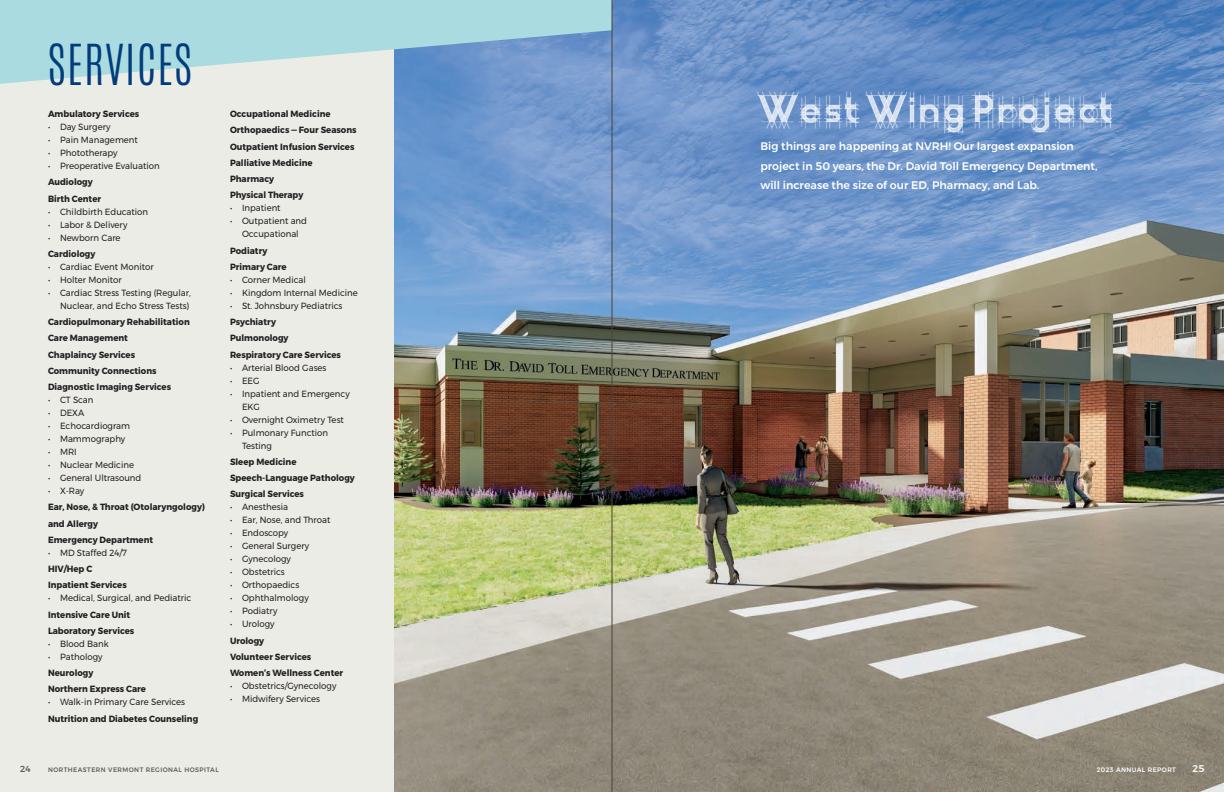
<style>
.page{position:relative;width:1224px;height:792px;background:#fff}
.page>*{position:absolute;margin:0;border:0;box-sizing:border-box;transform-origin:0 0}
.H1-Back_Section{font:100 48px "Antonio";letter-spacing:.02em;color:#013d7d;scale:.96 1}
.Theme_Intro_text{font:500 11px/19.5px "Montserrat";color:#fff}
.Page_Number{font:500 9.8px "Montserrat";color:#fff}
.t1{font:9px/13px "Montserrat";color:#231f20;scale:.95 1}
.Services-1{font:700 9px "Montserrat";color:#231f20;scale:.95 1}
.t2{font:500 8.8px "Montserrat";color:#5f5d57}
.t3{font:500 6.5px "Montserrat";letter-spacing:.07em;color:#5f5d57;scale:.96 1}
.Footer_right{font:500 6.5px "Montserrat";letter-spacing:.07em;color:#fff;scale:.96 1}
</style>
<div class="page">
<img style="left:394px;top:0;width:830px;height:792px">
<div style="left:0;top:0;width:394px;height:792px;background:#ecece7"></div>
<svg style="left:0;top:0;width:612px;height:84px;background:#a7d0dd"></svg>
<img style="left:756px;top:65px;width:355px;height:79px">
<hr style="left:612px;top:0;width:1px;height:792px;background:#4a443c">
<p class="H1-Back_Section" style="left:48px;top:31px;width:152px">SERVICES</p>
<p class="Services-1" style="left:48px;top:107px;width:98px">Ambulatory Services</p>
<p class="t1" style="left:48px;top:120px;width:67px">• Day Surgery</p>
<p class="t1" style="left:48px;top:133px;width:96px">• Pain Management</p>
<p class="t1" style="left:48px;top:146px;width:75px">• Phototherapy</p>
<p class="t1" style="left:48px;top:159px;width:119px">• Preoperative Evaluation</p>
<p class="Services-1" style="left:48px;top:175px;width:49px">Audiology</p>
<p class="Services-1" style="left:48px;top:191px;width:57px">Birth Center</p>
<p class="t1" style="left:48px;top:205px;width:107px">• Childbirth Education</p>
<p class="t1" style="left:48px;top:218px;width:85px">• Labor &amp; Delivery</p>
<p class="t1" style="left:48px;top:231px;width:78px">• Newborn Care</p>
<p class="Services-1" style="left:48px;top:246px;width:51px">Cardiology</p>
<p class="t1" style="left:48px;top:260px;width:113px">• Cardiac Event Monitor</p>
<p class="t1" style="left:48px;top:273px;width:79px">• Holter Monitor</p>
<p class="t1" style="left:48px;top:286px;width:152px;text-align:right">• Cardiac Stress Testing (Regular,<br>Nuclear, and Echo Stress Tests)</p>
<p class="Services-1" style="left:48px;top:315px;width:151px">Cardiopulmonary Rehabilitation</p>
<p class="Services-1" style="left:48px;top:331px;width:86px">Care Management</p>
<p class="Services-1" style="left:48px;top:347px;width:93px">Chaplaincy Services</p>
<p class="Services-1" style="left:48px;top:363px;width:116px">Community Connections</p>
<p class="Services-1" style="left:48px;top:380px;width:131px">Diagnostic Imaging Services</p>
<p class="t1" style="left:48px;top:393px;width:49px">• CT Scan</p>
<p class="t1" style="left:48px;top:406px;width:40px">• DEXA</p>
<p class="t1" style="left:48px;top:419px;width:88px">• Echocardiogram</p>
<p class="t1" style="left:48px;top:432px;width:83px">• Mammography</p>
<p class="t1" style="left:48px;top:445px;width:32px">• MRI</p>
<p class="t1" style="left:48px;top:458px;width:92px">• Nuclear Medicine</p>
<p class="t1" style="left:48px;top:471px;width:100px">• General Ultrasound</p>
<p class="t1" style="left:48px;top:484px;width:40px">• X-Ray</p>
<p class="Services-1" style="left:48px;top:500px;width:167px">Ear, Nose, &amp; Throat (Otolaryngology)</p>
<p class="Services-1" style="left:48px;top:516px;width:54px">and Allergy</p>
<p class="Services-1" style="left:48px;top:532px;width:112px">Emergency Department</p>
<p class="t1" style="left:48px;top:546px;width:85px">• MD Staffed 24/7</p>
<p class="Services-1" style="left:48px;top:562px;width:48px">HIV/Hep C</p>
<p class="Services-1" style="left:48px;top:578px;width:85px">Inpatient Services</p>
<p class="t1" style="left:48px;top:591px;width:152px">• Medical, Surgical, and Pediatric</p>
<p class="Services-1" style="left:48px;top:607px;width:88px">Intensive Care Unit</p>
<p class="Services-1" style="left:48px;top:623px;width:92px">Laboratory Services</p>
<p class="t1" style="left:48px;top:637px;width:66px">• Blood Bank</p>
<p class="t1" style="left:48px;top:650px;width:59px">• Pathology</p>
<p class="Services-1" style="left:48px;top:666px;width:49px">Neurology</p>
<p class="Services-1" style="left:48px;top:682px;width:105px">Northern Express Care</p>
<p class="t1" style="left:48px;top:695px;width:146px">• Walk-in Primary Care Services</p>
<p class="Services-1" style="left:48px;top:711px;width:160px">Nutrition and Diabetes Counseling</p>
<p class="Services-1" style="left:230px;top:107px;width:107px">Occupational Medicine</p>
<p class="Services-1" style="left:230px;top:123px;width:135px">Orthopaedics — Four Seasons</p>
<p class="Services-1" style="left:230px;top:139px;width:133px">Outpatient Infusion Services</p>
<p class="Services-1" style="left:230px;top:155px;width:89px">Palliative Medicine</p>
<p class="Services-1" style="left:230px;top:172px;width:48px">Pharmacy</p>
<p class="Services-1" style="left:230px;top:188px;width:79px">Physical Therapy</p>
<p class="t1" style="left:230px;top:201px;width:55px">• Inpatient</p>
<p class="t1" style="left:230px;top:214px;width:83px;text-align:center">• Outpatient and<br>Occupational</p>
<p class="Services-1" style="left:230px;top:243px;width:41px">Podiatry</p>
<p class="Services-1" style="left:230px;top:259px;width:61px">Primary Care</p>
<p class="t1" style="left:230px;top:273px;width:81px">• Corner Medical</p>
<p class="t1" style="left:230px;top:286px;width:136px">• Kingdom Internal Medicine</p>
<p class="t1" style="left:230px;top:299px;width:120px">• St. Johnsbury Pediatrics</p>
<p class="Services-1" style="left:230px;top:315px;width:50px">Psychiatry</p>
<p class="Services-1" style="left:230px;top:331px;width:63px">Pulmonology</p>
<p class="Services-1" style="left:230px;top:347px;width:118px">Respiratory Care Services</p>
<p class="t1" style="left:230px;top:361px;width:103px">• Arterial Blood Gases</p>
<p class="t1" style="left:230px;top:374px;width:33px">• EEG</p>
<p class="t1" style="left:242px;top:387px;width:115px;text-indent:-12px">• Inpatient and Emergency<br>EKG</p>
<p class="t1" style="left:230px;top:413px;width:122px">• Overnight Oximetry Test</p>
<p class="t1" style="left:242px;top:426px;width:92px;text-indent:-12px">• Pulmonary Function<br>Testing</p>
<p class="Services-1" style="left:230px;top:454px;width:72px">Sleep Medicine</p>
<p class="Services-1" style="left:230px;top:471px;width:133px">Speech-Language Pathology</p>
<p class="Services-1" style="left:230px;top:487px;width:79px">Surgical Services</p>
<p class="t1" style="left:230px;top:500px;width:63px">• Anesthesia</p>
<p class="t1" style="left:230px;top:513px;width:107px">• Ear, Nose, and Throat</p>
<p class="t1" style="left:230px;top:526px;width:63px">• Endoscopy</p>
<p class="t1" style="left:230px;top:539px;width:85px">• General Surgery</p>
<p class="t1" style="left:230px;top:552px;width:66px">• Gynecology</p>
<p class="t1" style="left:230px;top:565px;width:59px">• Obstetrics</p>
<p class="t1" style="left:230px;top:578px;width:74px">• Orthopaedics</p>
<p class="t1" style="left:230px;top:591px;width:84px">• Ophthalmology</p>
<p class="t1" style="left:230px;top:604px;width:51px">• Podiatry</p>
<p class="t1" style="left:230px;top:617px;width:49px">• Urology</p>
<p class="Services-1" style="left:230px;top:633px;width:38px">Urology</p>
<p class="Services-1" style="left:230px;top:649px;width:87px">Volunteer Services</p>
<p class="Services-1" style="left:230px;top:666px;width:121px">Women’s Wellness Center</p>
<p class="t1" style="left:230px;top:679px;width:114px">• Obstetrics/Gynecology</p>
<p class="t1" style="left:230px;top:692px;width:96px">• Midwifery Services</p>
<p class="Theme_Intro_text" style="left:760px;top:137px;width:339px">Big things are happening at NVRH! Our largest expansion project in 50 years, the Dr. David Toll Emergency Department, will increase the size of our ED, Pharmacy, and Lab.</p>
<p class="t2" style="left:20px;top:761px;width:12px">24</p>
<p class="t3" style="left:48px;top:764px;width:179px">NORTHEASTERN VERMONT REGIONAL HOSPITAL</p>
<p class="Footer_right" style="left:1097px;top:764px;width:84px">2023 ANNUAL REPORT</p>
<p class="Page_Number" style="left:1193px;top:760px;width:13px">25</p>
</div>
